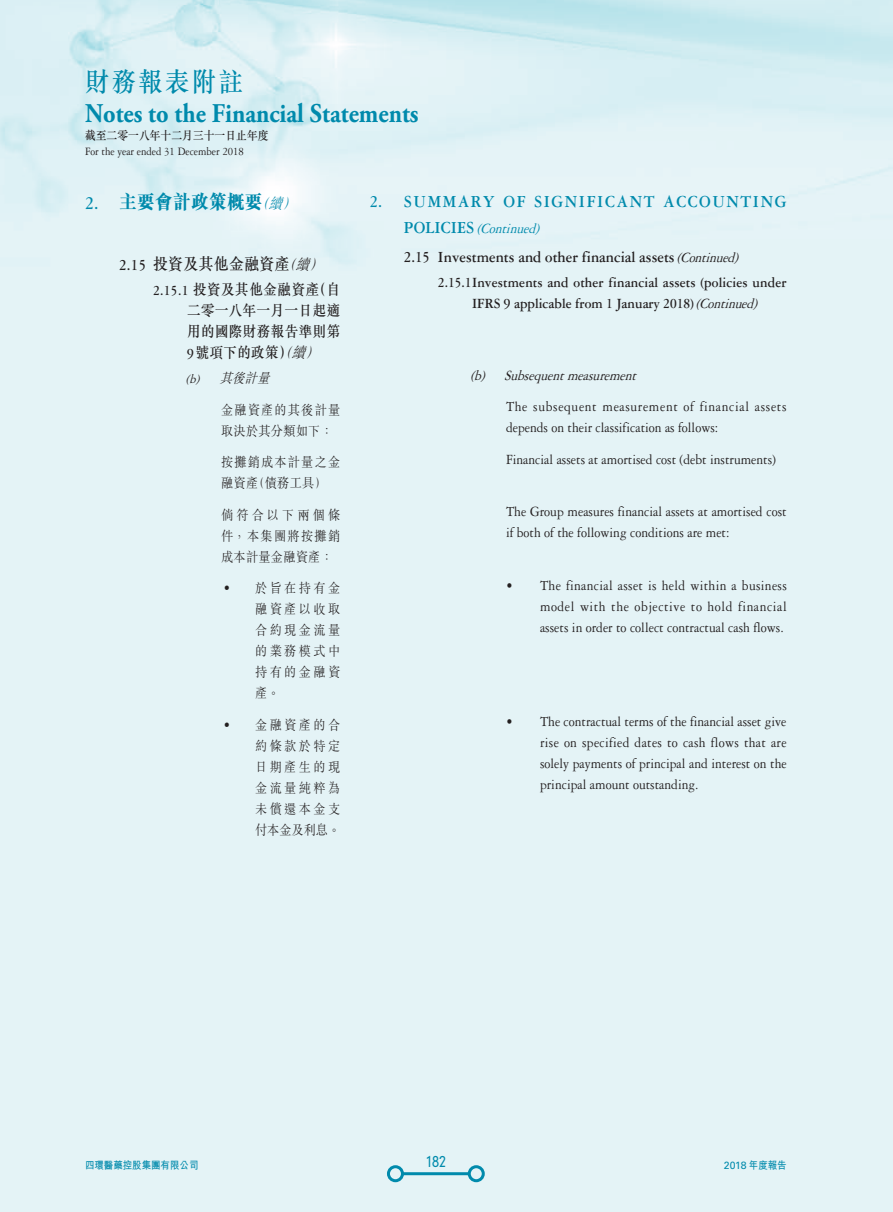
<style>
.page{position:relative;width:893px;height:1212px;background:#fff}
.page>*{position:absolute;margin:0;border:0;box-sizing:border-box;transform-origin:0 0}
.t1{font:700 27px "Adobe Garamond Pro";color:#008aac;scale:.9 1}
.t2{font:500 27px "M Sung HK";letter-spacing:.1em;color:#008aac;scale:.9 1}
._8__標題-C{font:800 19.5px "M Sung HK";letter-spacing:.025em;color:#008aac;scale:.9 1}
._3__標題{font:700 18px "Garamond 3 LT Std";letter-spacing:.095em;color:#008aac;scale:.9 1}
._4__副標題{font:700 16.5px "Garamond 3 LT Std";color:#231f20;scale:.9 1}
._9__副標題-C{font:500 16.5px "M Sung HK";letter-spacing:.025em;color:#231f20;scale:.9 1}
._1__內文{font:15px/21px "Garamond 3 LT Std";color:#231f20;text-align:justify;scale:.9 1}
._5__副副標題{font:700 15px/21px "Garamond 3 LT Std";letter-spacing:.01em;color:#231f20;text-align:center;scale:.9 1}
._1__內文-2{font:15px/21px "Garamond 3 LT Std";letter-spacing:.045em;color:#231f20;scale:.9 1}
._10__副副標題-C{font:500 15px/21px "M Sung HK";letter-spacing:.035em;color:#231f20;text-align:justify;scale:.9 1}
._1__內文-3{font:italic 15px "Garamond 3 LT Std";color:#231f20;scale:.9 1}
._3__標題-2{font:italic 15px "Garamond 3 LT Std";color:#008aac;scale:.9 1}
.t3{font:300 15px "DIN Neuzeit Grotesk Std";color:#008aac;scale:.9 1}
._6__內文-C{font:300 13.5px/21px "M Sung HK";letter-spacing:.2em;color:#231f20;text-align:justify;scale:.9 1}
._6__內文-C-2{font:300 13.5px/21px "M Sung HK";letter-spacing:.1em;color:#231f20;scale:.9 1}
._6__內文-C-3{font:italic 300 13.5px "M Sung HK";color:#231f20;scale:.9 1}
.t4{font:12px "Garamond 3 LT Std";color:#231f20;scale:.9 1}
.t5{font:500 12px "M Sung HK";color:#231f20;scale:.9 1}
.t6{font:700 10.5px "M Hei HK";color:#008aac;scale:.9 1}
.t7{font:10.5px "Univers LT Std";color:#008aac}
.s1{font-weight:700;font-style:normal;font-size:18px}
.s2{font-weight:400;font-style:italic;font-size:15px}
.s3{font-weight:400;font-style:italic}
.s4{font-family:"Garamond 3 LT Std";font-weight:700}
.s5{font-weight:300;font-style:italic;font-size:15px}
.s6{font-weight:300;font-style:italic}
.s7{font-family:"Garamond 3 LT Std";font-weight:400}
.s8{font-family:"M Hei HK";font-weight:700}
</style>
<div class="page">
<img style="left:0;top:0;width:893px;height:1212px">
<div style="left:468px;top:1165px;width:17px;height:17px;border:3px solid #008aac;border-radius:50%"></div>
<hr style="left:402px;top:1172px;width:68px;height:3px;background:#008aac">
<div style="left:387px;top:1165px;width:17px;height:17px;border:3px solid #008aac;border-radius:50%"></div>
<h1 class="t2" style="left:85px;top:63px;width:177px">財務報表附註</h1>
<h1 class="t1" style="left:85px;top:98px;width:372px">Notes to the Financial Statements</h1>
<p class="t5" style="left:85px;top:127px;width:205px">截至二零一八年十二月三十一日止年度</p>
<p class="t4" style="left:85px;top:145px;width:178px">For the year ended 31 December 2018</p>
<p class="_3__標題" style="left:370px;top:192px;width:464px">2. SUMMARY OF SIGNIFICANT ACCOUNTING</p>
<p class="_3__標題-2" style="left:404px;top:220px;width:156px"><span class="s1">P O L I C I E S</span> (Continued)</p>
<p class="_4__副標題" style="left:404px;top:248px;width:377px">2.15 Investments and other financial assets <span class="s2">(Continued)</span></p>
<p class="_5__副副標題" style="left:438px;top:272px;width:389px">2.15.1 Investments and other financial assets (policies under<br>IFRS 9 applicable from 1 January 2018) <span class="s3">(Continued)</span></p>
<p class="_8__標題-C" style="left:85px;top:192px;width:241px"><span class="s4">2.</span> 主要會計政策概要<span class="s5">（續）</span></p>
<p class="_9__副標題-C" style="left:119px;top:252px;width:234px"><span class="s4">2.15</span> 投資及其他金融資產<span class="s5">（續）</span></p>
<p class="_10__副副標題-C" style="left:187px;top:278px;width:172px;text-indent:-34px"><span class="s4">2.15.1</span> 投資及其他金融資產（自二零一八年一月一日起適用的國際財務報告準則第<span class="s4">9</span>號項下的政策）<span class="s6">（續）</span></p>
<p class="_6__內文-C-3" style="left:186px;top:369px;width:99px"><span class="s7">(b)</span> 其後計量</p>
<p class="_6__內文-C-2" style="left:221px;top:398px;width:134px">金融資產的其後計量取決於其分類如下：</p>
<p class="_6__內文-C-2" style="left:221px;top:451px;width:134px">按攤銷成本計量之金融資產（債務工具）</p>
<p class="_6__內文-C" style="left:221px;top:503px;width:134px">倘符合以下兩個條件，本集團將按攤銷成本計量金融資產：</p>
<p class="_6__內文-C" style="left:221px;top:577px;width:15px">‧</p>
<p class="_6__內文-C" style="left:255px;top:577px;width:96px">於旨在持有金融資產以收取合約現金流量的業務模式中持有的金融資產。</p>
<p class="_6__內文-C" style="left:221px;top:713px;width:15px">‧</p>
<p class="_6__內文-C" style="left:255px;top:713px;width:96px">金融資產的合約條款於特定日期產生的現金流量純粹為未償還本金支付本金及利息。</p>
<p class="_1__內文-3" style="left:470px;top:367px;width:190px">(b) Subsequentmeasurement</p>
<p class="_1__內文-2" style="left:506px;top:396px;width:313px">The subsequent measurement of financial assets depends on their classification as follows:</p>
<p class="_1__內文" style="left:506px;top:449px;width:301px">Financial assets at amortised cost (debt instruments)</p>
<p class="_1__內文" style="left:506px;top:501px;width:313px">The Group measures financial assets at amortised cost if both of the following conditions are met:</p>
<p class="_1__內文" style="left:540px;top:575px;width:276px;text-indent:-34px">• The financial asset is held within a business model with the objective to hold financial assets in order to collect contractual cash flows.</p>
<p class="_1__內文" style="left:540px;top:711px;width:276px;text-indent:-34px">• The contractual terms of the financial asset give rise on specified dates to cash flows that are solely payments of principal and interest on the principal amount outstanding.</p>
<p class="t6" style="left:85px;top:1157px;width:128px">四環醫藥控股集團有限公司</p>
<p class="t3" style="left:426px;top:1152px;width:23px">182</p>
<p class="t7" style="left:724px;top:1159px;width:64px">2018 <span class="s8">年度報告</span></p>
</div>
